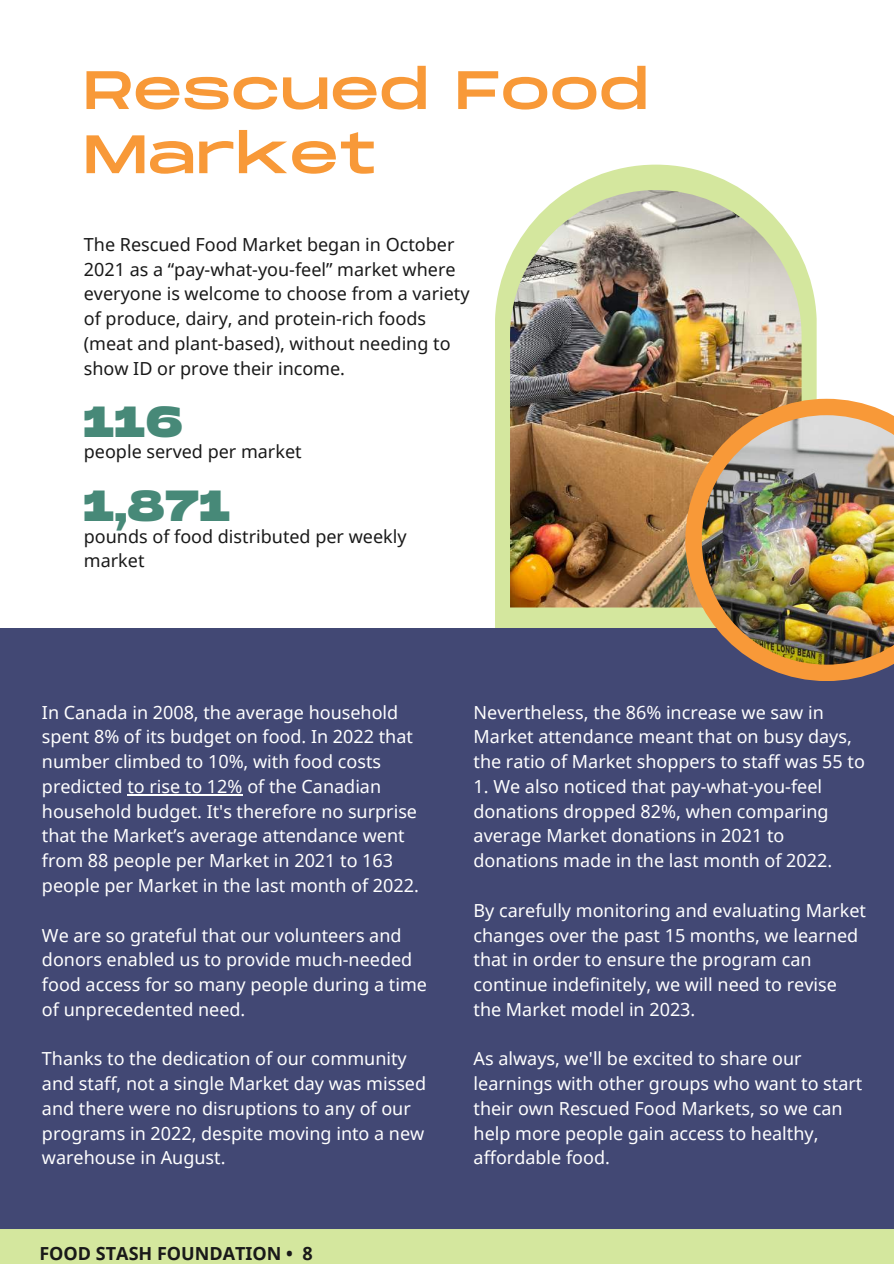
<style>
.page{position:relative;width:894px;height:1264px;background:#fff}
.page>*{position:absolute;margin:0;border:0;box-sizing:border-box;transform-origin:0 0}
.t1{font:54px/64.2px "Monument Extended";letter-spacing:.015em;color:#f89938}
.t2{font:800 43.5px "Monument Extended";letter-spacing:.015em;color:#478978}
.t3{font:18px/24.8px "Noto Sans";color:#fff}
.t4{font:18px/24.8px "Noto Sans";color:#191919}
.t5{font:700 18px "Noto Sans";color:#191919}
</style>
<div class="page">
<svg style="left:495px;top:165px;width:321px;height:462px;fill:#d4e79e"></svg>
<div style="left:0;top:627px;width:893px;height:636px;background:#424874"></div>
<div style="left:0;top:1228px;width:893px;height:35px;background:#d4e79e"></div>
<img style="left:510px;top:190px;width:291px;height:417px">
<hr style="left:127px;top:794px;width:116px;height:1px;background:#fff">
<svg style="left:685px;top:399px;width:208px;height:282px"></svg>
<img style="left:701px;top:415px;width:192px;height:249px">
<h1 class="t1" style="left:84px;top:61px;width:565px">Rescued Food<br>Market</h1>
<p class="t4" style="left:84px;top:231px;width:387px">The Rescued Food Market began in October 2021 as a “pay-what-you-feel” market where everyone is welcome to choose from a variety of produce, dairy, and protein-rich foods (meat and plant-based), without needing to show ID or prove their income.</p>
<h2 class="t2" style="left:84px;top:398px;width:100px">116</h2>
<p class="t4" style="left:84px;top:439px;width:219px">people served per market</p>
<h2 class="t2" style="left:84px;top:481px;width:148px">1,871</h2>
<p class="t4" style="left:84px;top:523px;width:324px">pounds of food distributed per weekly market</p>
<p class="t3" style="left:42px;top:699px;width:378px">In Canada in 2008, the average household spent 8% of its budget on food. In 2022 that number climbed to 10%, with food costs predicted to rise to 12% of the Canadian household budget. It's therefore no surprise that the Market’s average attendance went from 88 people per Market in 2021 to 163 people per Market in the last month of 2022.</p>
<p class="t3" style="left:42px;top:922px;width:386px">We are so grateful that our volunteers and donors enabled us to provide much-needed food access for so many people during a time of unprecedented need.</p>
<p class="t3" style="left:42px;top:1045px;width:385px">Thanks to the dedication of our community and staff, not a single Market day was missed and there were no disruptions to any of our programs in 2022, despite moving into a new warehouse in August.</p>
<p class="t5" style="left:39px;top:1240px;width:275px">FOOD STASH FOUNDATION • 8</p>
<p class="t3" style="left:473px;top:699px;width:393px">Nevertheless, the 86% increase we saw in<br>Market attendance meant that on busy days, the ratio of Market shoppers to staff was 55 to</p>
<p class="t3" style="left:473px;top:773px;width:360px">1. We also noticed that pay-what-you-feel donations dropped 82%, when comparing average Market donations in 2021 to donations made in the last month of 2022.</p>
<p class="t3" style="left:473px;top:897px;width:394px">By carefully monitoring and evaluating Market changes over the past 15 months, we learned that in order to ensure the program can continue indefinitely, we will need to revise the Market model in 2023.</p>
<p class="t3" style="left:473px;top:1045px;width:390px">As always, we'll be excited to share our learnings with other groups who want to start their own Rescued Food Markets, so we can help more people gain access to healthy, affordable food.</p>
</div>
